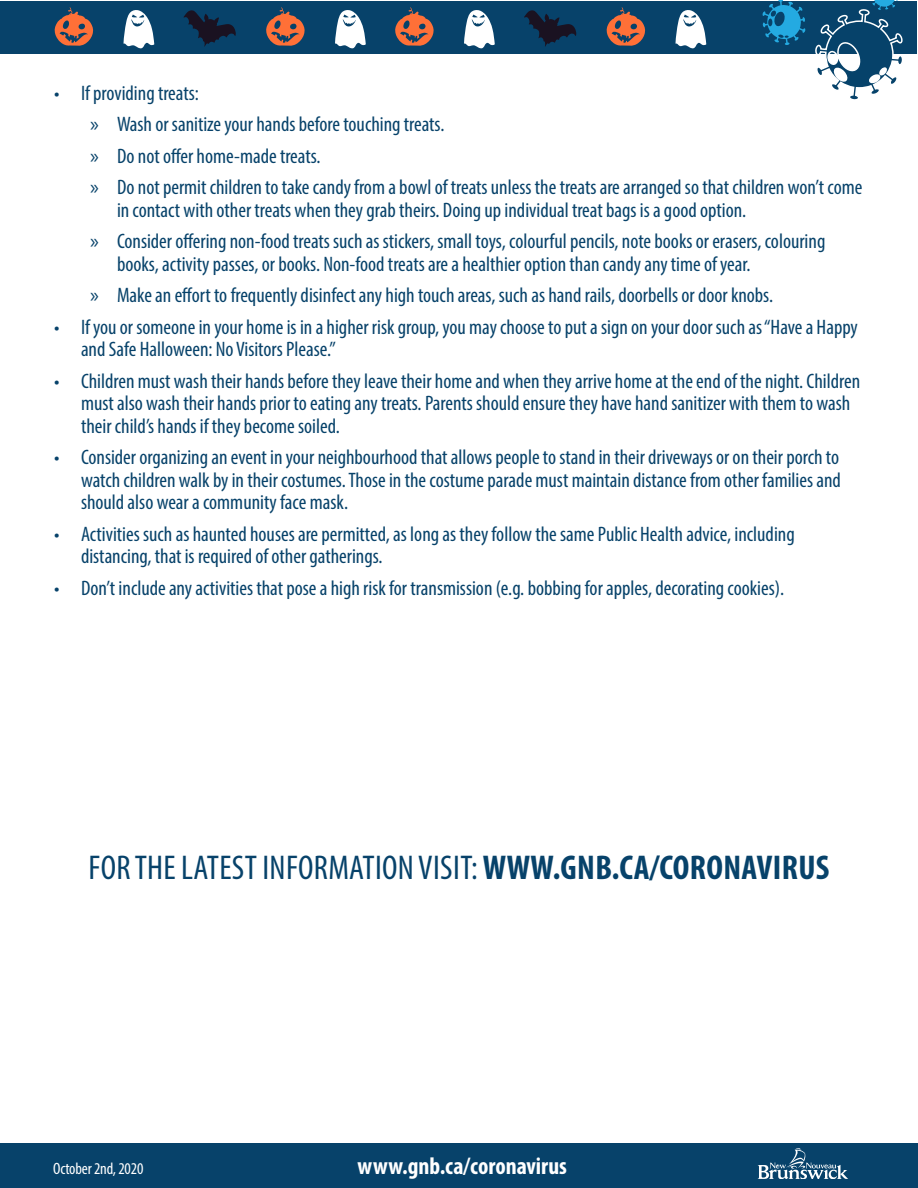
<style>
.page{position:relative;width:918px;height:1188px;background:#fff}
.page>*{position:absolute;margin:0;border:0;box-sizing:border-box;transform-origin:0 0}
.t1{font:condensed 34.5px "Myriad Pro";letter-spacing:.01em;color:#07426a}
.t2{font:700 condensed 24px "Myriad Pro";color:#fff}
.t3{font:condensed 21px/22.5px "Myriad Pro";color:#07426a}
.t4{font:condensed 16.5px "Myriad Pro";letter-spacing:-.01em;color:#fff}
.s1{font-stretch:normal}
.s2{font-weight:700}
</style>
<div class="page">
<div style="left:0;top:1143px;width:918px;height:45px;background:#07426a"></div>
<svg style="left:758px;top:1149px;width:90px;height:30px"></svg>
<div style="left:1px;top:1px;width:916px;height:52px;background:#07426a"></div>
<svg style="left:762px;top:0;width:44px;height:45px"></svg>
<svg style="left:814px;top:0;width:90px;height:100px"></svg>
<svg style="left:54px;top:7px;width:40px;height:39px"></svg>
<svg style="left:395px;top:7px;width:39px;height:39px"></svg>
<svg style="left:266px;top:7px;width:39px;height:39px"></svg>
<svg style="left:606px;top:7px;width:40px;height:39px"></svg>
<svg style="left:123px;top:10px;width:31px;height:39px"></svg>
<svg style="left:464px;top:10px;width:31px;height:39px"></svg>
<svg style="left:335px;top:10px;width:31px;height:39px"></svg>
<svg style="left:675px;top:10px;width:31px;height:39px"></svg>
<svg style="left:183px;top:10px;width:53px;height:37px"></svg>
<svg style="left:524px;top:10px;width:53px;height:37px"></svg>
<p class="t3" style="left:54px;top:81px;width:146px">• If providing treats:</p>
<p class="t3" style="left:90px;top:113px;width:356px"><span class="s1">»</span> Wash or sanitize your hands before touching treats.</p>
<p class="t3" style="left:90px;top:144px;width:232px"><span class="s1">»</span> Do not offer home-made treats.</p>
<p class="t3" style="left:117px;top:176px;width:747px;text-indent:-27px"><span class="s1">»</span> Do not permit children to take candy from a bowl of treats unless the treats are arranged so that children won’t come in contact with other treats when they grab theirs. Doing up individual treat bags is a good option.</p>
<p class="t3" style="left:117px;top:230px;width:710px;text-indent:-27px"><span class="s1">»</span> Consider offering non-food treats such as stickers, small toys, colourful pencils, note books or erasers, colouring books, activity passes, or books. Non-food treats are a healthier option than candy any time of year.</p>
<p class="t3" style="left:90px;top:284px;width:685px"><span class="s1">»</span> Make an effort to frequently disinfect any high touch areas, such as hand rails, doorbells or door knobs.</p>
<p class="t3" style="left:81px;top:315px;width:778px;text-indent:-27px">• If you or someone in your home is in a higher risk group, you may choose to put a sign on your door such as “Have a Happy and Safe Halloween: No Visitors Please.”</p>
<p class="t3" style="left:81px;top:369px;width:781px;text-indent:-27px">• Children must wash their hands before they leave their home and when they arrive home at the end of the night. Children must also wash their hands prior to eating any treats. Parents should ensure they have hand sanitizer with them to wash their child’s hands if they become soiled.</p>
<p class="t3" style="left:81px;top:446px;width:762px;text-align:justify;text-indent:-27px">• Consider organizing an event in your neighbourhood that allows people to stand in their driveways or on their porch to watch children walk by in their costumes. Those in the costume parade must maintain distance from other families and should also wear a community face mask.</p>
<p class="t3" style="left:81px;top:522px;width:715px;text-indent:-27px">• Activities such as haunted houses are permitted, as long as they follow the same Public Health advice, including distancing, that is required of other gatherings.</p>
<p class="t3" style="left:54px;top:576px;width:732px">• Don’t include any activities that pose a high risk for transmission (e.g. bobbing for apples, decorating cookies).</p>
<p class="t1" style="left:88px;top:847px;width:743px">FOR THE LATEST INFORMATION VISIT: <span class="s2">WWW.GNB.CA/CORONAVIRUS</span></p>
<p class="t4" style="left:53px;top:1158px;width:92px">October 2nd, 2020</p>
<p class="t2" style="left:358px;top:1151px;width:211px">www.gnb.ca/coronavirus</p>
</div>
